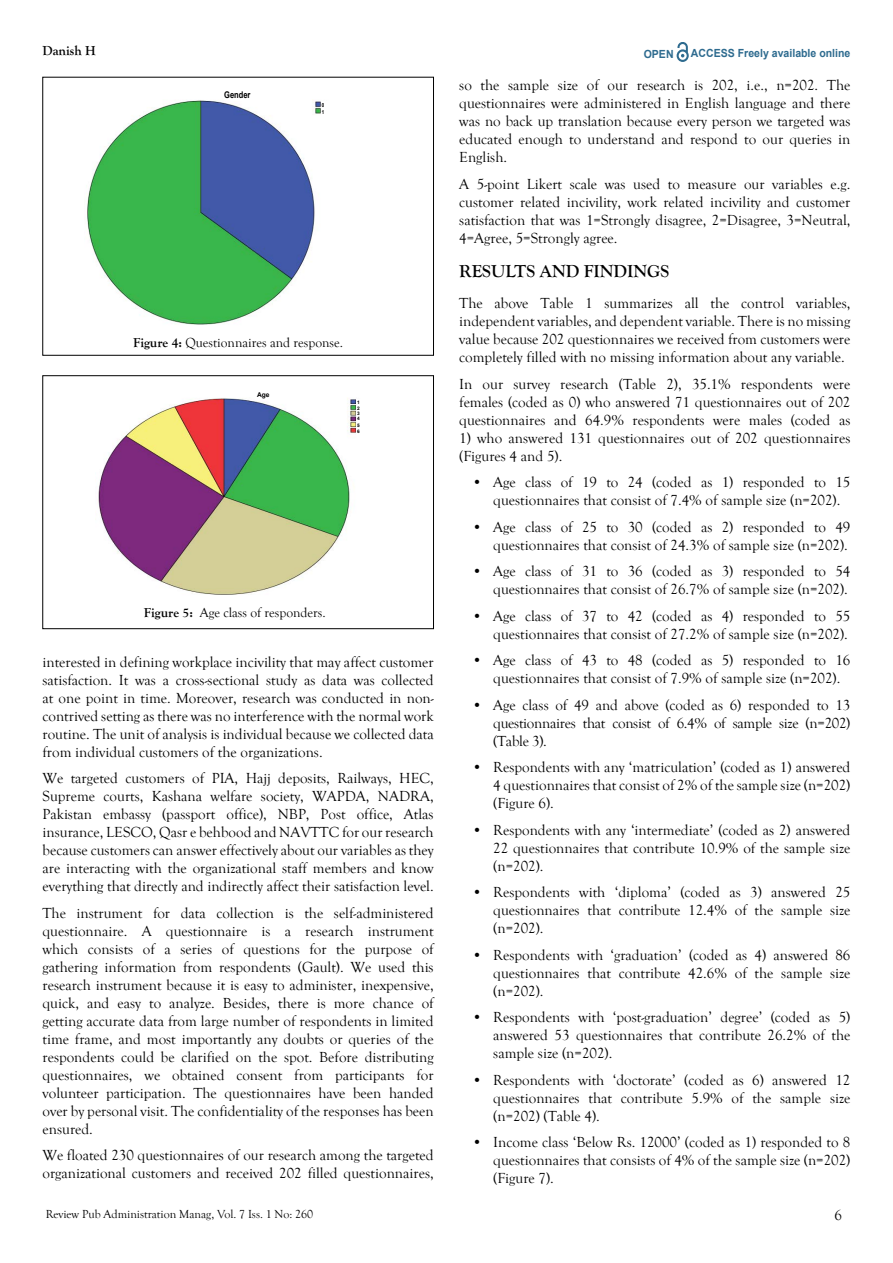
<style>
.page{position:relative;width:893px;height:1263px;background:#fff}
.page>*{position:absolute;margin:0;border:0;box-sizing:border-box;transform-origin:0 0}
.t1{font:700 18px "Goudy Old Style T";color:#000}
.t2{font:15px/18px "Goudy Old Style T";color:#000;text-align:justify}
.t3{font:13.5px "Goudy Old Style T";color:#000}
.t4{font:700 13.5px "Goudy Old Style T";color:#000}
.t5{font:12px "Goudy Old Style T";color:#000}
.t6{font:700 11.25px "Arial";color:#2e6b8f;scale:.94 1}
.t7{font:700 9.15px "Arial";color:#000;scale:.82 1}
.t8{font:700 6.6px "Arial";color:#000}
.t9{font:700 5.55px/6.6px "Arial";color:#000;scale:.82 1}
.t10{font:700 4.8px/5.2px "Arial";color:#000;text-align:justify}
.s1{font-weight:700}
</style>
<div class="page">
<svg style="left:677px;top:43px;width:12px;height:19px"></svg>
<img style="left:87px;top:100px;width:234px;height:225px">
<div style="left:219px;top:89px;width:43px;height:12px;background:#fff;border-radius:50%"></div>
<div style="left:43px;top:375px;width:391px;height:254px;border:1px solid #000"></div>
<img style="left:98px;top:398px;width:258px;height:197px">
<div style="left:256px;top:389px;width:21px;height:11px;background:#fff"></div>
<p class="t4" style="left:43px;top:43px;width:55px">Danish H</p>
<p class="t6" style="left:644px;top:47px;width:33px">OPEN</p>
<p class="t6" style="left:691px;top:46px;width:171px">ACCESS Freely available online</p>
<p class="t7" style="left:224px;top:89px;width:34px">Gender</p>
<p class="t9" style="left:322px;top:102px;width:5px">0<br>1</p>
<p class="t3" style="left:133px;top:335px;width:211px"><span class="s1">Figure 4:</span> Questionnaires and response.</p>
<p class="t8" style="left:257px;top:390px;width:14px">Age</p>
<p class="t10" style="left:357px;top:400px;width:4px">1<br>2<br>3<br>4</p>
<p class="t10" style="left:357px;top:422px;width:4px;line-height:6.3px">5<br>6</p>
<p class="t3" style="left:144px;top:605px;width:183px"><span class="s1">Figure 5:</span> Age class of responders.</p>
<p class="t2" style="left:43px;top:653px;width:393px">interested in defining workplace incivility that may affect customer satisfaction. It was a cross-sectional study as data was collected at one point in time. Moreover, research was conducted in non&shy;contrived setting as there was no interference with the normal work routine. The unit of analysis is individual because we collected data from individual customers of the organizations.</p>
<p class="t2" style="left:43px;top:770px;width:393px">We targeted customers of PIA, Hajj deposits, Railways, HEC, Supreme courts, Kashana welfare society, WAPDA, NADRA, Pakistan embassy (passport office), NBP, Post office, Atlas insurance, LESCO, Qasr e behbood and NAVTTC for our research because customers can answer effectively about our variables as they are interacting with the organizational staff members and know everything that directly and indirectly affect their satisfaction level.</p>
<p class="t2" style="left:43px;top:904px;width:393px">The instrument for data collection is the self-administered questionnaire. A questionnaire is a research instrument which consists of a series of questions for the purpose of gathering information from respondents (Gault). We used this research instrument because it is easy to administer, inexpensive, quick, and easy to analyze. Besides, there is more chance of getting accurate data from large number of respondents in limited time frame, and most importantly any doubts or queries of the respondents could be clarified on the spot. Before distributing questionnaires, we obtained consent from participants for volunteer participation. The questionnaires have been handed over by personal visit. The confidentiality of the responses has been ensured.</p>
<p class="t2" style="left:43px;top:1147px;width:393px">We floated 230 questionnaires of our research among the targeted organizational customers and received 202 filled questionnaires,</p>
<p class="t5" style="left:46px;top:1207px;width:269px">Review Pub Administration Manag, Vol. 7 Iss. 1 No: 260</p>
<p class="t2" style="left:459px;top:77px;width:393px">so the sample size of our research is 202, i.e., n=202. The questionnaires were administered in English language and there was no back up translation because every person we targeted was educated enough to understand and respond to our queries in English.</p>
<p class="t2" style="left:459px;top:175px;width:393px">A 5-point Likert scale was used to measure our variables e.g. customer related incivility, work related incivility and customer satisfaction that was 1=Strongly disagree, 2=Disagree, 3=Neutral, 4=Agree, 5=Strongly agree.</p>
<p class="t1" style="left:459px;top:261px;width:212px">RESULTS AND FINDINGS</p>
<p class="t2" style="left:459px;top:294px;width:393px">The above Table 1 summarizes all the control variables, independent variables, and dependent variable. There is no missing value because 202 questionnaires we received from customers were completely filled with no missing information about any variable.</p>
<p class="t2" style="left:459px;top:375px;width:393px">In our survey research (Table 2), 35.1% respondents were females (coded as 0) who answered 71 questionnaires out of 202 questionnaires and 64.9% respondents were males (coded as</p>
<p class="t2" style="left:459px;top:429px;width:393px">1) who answered 131 questionnaires out of 202 questionnaires (Figures 4 and 5).</p>
<p class="t2" style="left:493px;top:473px;width:359px;text-indent:-21px">• Age class of 19 to 24 (coded as 1) responded to 15 questionnaires that consist of 7.4% of sample size (n=202).</p>
<p class="t2" style="left:472px;top:518px;width:380px;text-align:right">• Age class of 25 to 30 (coded as 2) responded to 49 questionnaires that consist of 24.3% of sample size (n=202).</p>
<p class="t2" style="left:472px;top:562px;width:380px;text-align:right">• Age class of 31 to 36 (coded as 3) responded to 54 questionnaires that consist of 26.7% of sample size (n=202).</p>
<p class="t2" style="left:472px;top:607px;width:380px;text-align:right">• Age class of 37 to 42 (coded as 4) responded to 55 questionnaires that consist of 27.2% of sample size (n=202).</p>
<p class="t2" style="left:493px;top:651px;width:359px;text-indent:-21px">• Age class of 43 to 48 (coded as 5) responded to 16 questionnaires that consist of 7.9% of sample size (n=202).</p>
<p class="t2" style="left:493px;top:696px;width:359px;text-indent:-21px">• Age class of 49 and above (coded as 6) responded to 13 questionnaires that consist of 6.4% of sample size (n=202) (Table 3).</p>
<p class="t2" style="left:493px;top:758px;width:359px;text-indent:-21px">• Respondents with any ‘matriculation’ (coded as 1) answered 4 questionnaires that consist of 2% of the sample size (n=202) (Figure 6).</p>
<p class="t2" style="left:493px;top:821px;width:359px;text-indent:-21px">• Respondents with any ‘intermediate’ (coded as 2) answered 22 questionnaires that contribute 10.9% of the sample size (n=202).</p>
<p class="t2" style="left:493px;top:883px;width:359px;text-indent:-21px">• Respondents with ‘diploma’ (coded as 3) answered 25 questionnaires that contribute 12.4% of the sample size (n=202).</p>
<p class="t2" style="left:493px;top:946px;width:359px;text-indent:-21px">• Respondents with ‘graduation’ (coded as 4) answered 86 questionnaires that contribute 42.6% of the sample size (n=202).</p>
<p class="t2" style="left:493px;top:1008px;width:359px;text-indent:-21px">• Respondents with ‘post-graduation’ degree’ (coded as 5) answered 53 questionnaires that contribute 26.2% of the sample size (n=202).</p>
<p class="t2" style="left:493px;top:1071px;width:359px;text-indent:-21px">• Respondents with ‘doctorate’ (coded as 6) answered 12 questionnaires that contribute 5.9% of the sample size (n=202) (Table 4).</p>
<p class="t2" style="left:493px;top:1133px;width:359px;text-indent:-21px">• Income class ‘Below Rs. 12000’ (coded as 1) responded to 8 questionnaires that consists of 4% of the sample size (n=202) (Figure 7).</p>
<p class="t2" style="left:834px;top:1207px;width:9px">6</p>
</div>
